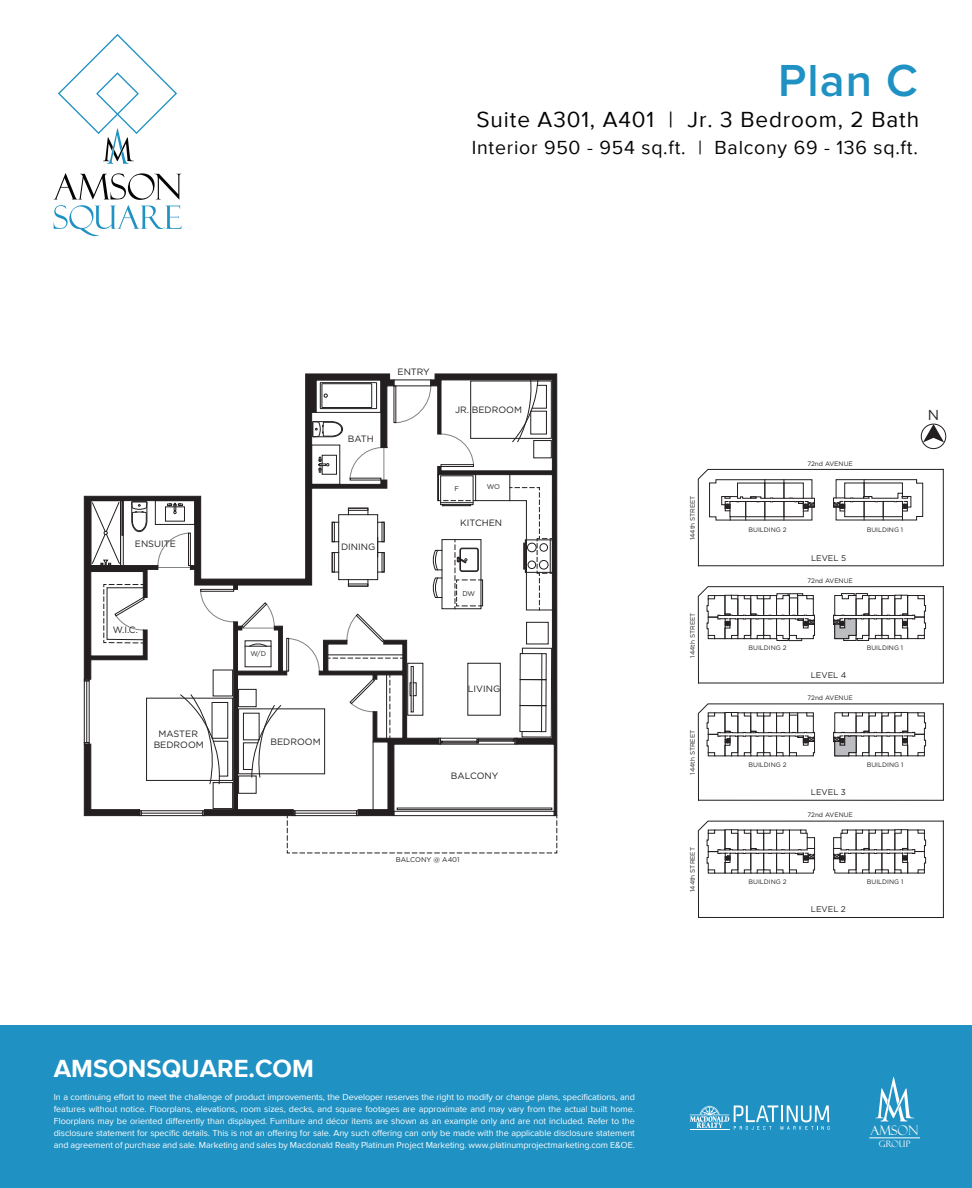
<style>
.page{position:relative;width:972px;height:1188px;background:#fff}
.page>*{position:absolute;margin:0;border:0;box-sizing:border-box;transform-origin:0 0}
.t1{font:600 46.5px "Proxima Nova";color:#1f91c2}
.t2{font:700 25.5px "Proxima Nova";color:#fff}
.t3{font:22.5px "Proxima Nova";letter-spacing:.04em;color:#040503}
.t4{font:19.5px "Proxima Nova";letter-spacing:.04em;color:#040503}
.t5{font:14.4px "Gotham";color:#231f20}
.t6{font:13.05px "Felix Titling";color:#fff}
.t7{font:9.15px/10.8px "Gotham";color:#231f20;text-align:center}
.t8{font:9px/12px "Proxima Nova";letter-spacing:-.005em;color:#fff;text-align:justify}
.t9{font:8.85px "Felix Titling";letter-spacing:.01em;color:#fff}
.t10{font:8.25px "Gotham";color:#231f20}
.t11{font:6.9px "Gotham";color:#231f20}
.t12{font:6.45px "Gotham";color:#231f20}
</style>
<div class="page">
<div style="left:146px;top:698px;width:87px;height:83px;border:1px solid #231f20"></div>
<div style="left:141px;top:810px;width:62px;height:6px;border:1px solid #231f20"></div>
<hr style="left:141px;top:813px;width:62px;height:1px;background:#231f20">
<div style="left:84px;top:680px;width:6px;height:63px;border:1px solid #231f20"></div>
<hr style="left:86px;top:681px;width:1px;height:62px;background:#231f20">
<svg style="left:158px;top:379px;width:400px;height:475px"></svg>
<svg style="left:84px;top:373px;width:311px;height:307px"></svg>
<svg style="left:84px;top:742px;width:58px;height:74px"></svg>
<svg style="left:430px;top:373px;width:128px;height:443px"></svg>
<svg style="left:698px;top:469px;width:246px;height:97px"></svg>
<svg style="left:698px;top:821px;width:246px;height:97px"></svg>
<svg style="left:698px;top:704px;width:246px;height:97px"></svg>
<svg style="left:698px;top:586px;width:246px;height:97px"></svg>
<svg style="left:923px;top:424px;width:21px;height:18px"></svg>
<div style="left:921px;top:424px;width:25px;height:25px;border:1px solid #231f20;border-radius:50%"></div>
<svg style="left:58px;top:34px;width:119px;height:130px"></svg>
<svg style="left:54px;top:173px;width:127px;height:63px"></svg>
<div style="left:0;top:1026px;width:972px;height:162px;background:#1f91c2"></div>
<svg style="left:690px;top:1105px;width:140px;height:25px"></svg>
<svg style="left:875px;top:1077px;width:39px;height:45px"></svg>
<hr style="left:869px;top:1138px;width:51px;height:1px;background:#fff">
<h1 class="t1" style="left:778px;top:46px;width:142px">Plan C</h1>
<h3 class="t3" style="left:477px;top:102px;width:444px">Suite A301, A401 | Jr. 3 Bedroom, 2 Bath</h3>
<h3 class="t4" style="left:472px;top:133px;width:448px">Interior 950 - 954 sq.ft. | Balcony 69 - 136 sq.ft.</h3>
<p class="t7" style="left:135px;top:538px;width:42px">ENSUITE</p>
<p class="t7" style="left:113px;top:624px;width:27px">W.I.C.</p>
<p class="t7" style="left:154px;top:728px;width:52px">MASTER<br>BEDROOM</p>
<p class="t7" style="left:348px;top:433px;width:27px">BATH</p>
<p class="t7" style="left:341px;top:542px;width:36px">DINING</p>
<p class="t11" style="left:250px;top:649px;width:17px">W/D</p>
<p class="t7" style="left:271px;top:736px;width:52px">BEDROOM</p>
<p class="t7" style="left:398px;top:367px;width:34px">ENTRY</p>
<p class="t7" style="left:455px;top:404px;width:68px">JR. BEDROOM</p>
<p class="t11" style="left:487px;top:482px;width:15px">WO</p>
<p class="t7" style="left:460px;top:517px;width:43px">KITCHEN</p>
<p class="t11" style="left:454px;top:484px;width:6px">F</p>
<p class="t11" style="left:462px;top:589px;width:14px">DW</p>
<p class="t7" style="left:468px;top:684px;width:34px">LIVING</p>
<p class="t7" style="left:451px;top:771px;width:49px">BALCONY</p>
<p class="t11" style="left:396px;top:855px;width:65px">BALCONY @ A401</p>
<p class="t12" style="left:688px;top:540px;width:46px;rotate:-90deg">144th STREET</p>
<p class="t12" style="left:688px;top:658px;width:46px;rotate:-90deg">144th STREET</p>
<p class="t12" style="left:688px;top:775px;width:46px;rotate:-90deg">144th STREET</p>
<p class="t12" style="left:688px;top:892px;width:46px;rotate:-90deg">144th STREET</p>
<p class="t12" style="left:807px;top:459px;width:47px">72nd AVENUE</p>
<p class="t12" style="left:749px;top:526px;width:40px">BUILDING 2</p>
<p class="t12" style="left:867px;top:526px;width:38px">BUILDING 1</p>
<p class="t10" style="left:811px;top:552px;width:37px">LEVEL 5</p>
<p class="t12" style="left:807px;top:577px;width:47px">72nd AVENUE</p>
<p class="t12" style="left:749px;top:643px;width:40px">BUILDING 2</p>
<p class="t12" style="left:867px;top:643px;width:38px">BUILDING 1</p>
<p class="t10" style="left:811px;top:670px;width:37px">LEVEL 4</p>
<p class="t12" style="left:807px;top:694px;width:47px">72nd AVENUE</p>
<p class="t12" style="left:749px;top:761px;width:40px">BUILDING 2</p>
<p class="t12" style="left:867px;top:761px;width:38px">BUILDING 1</p>
<p class="t10" style="left:811px;top:787px;width:37px">LEVEL 3</p>
<p class="t12" style="left:808px;top:811px;width:47px">72nd AVENUE</p>
<p class="t12" style="left:749px;top:878px;width:40px">BUILDING 2</p>
<p class="t12" style="left:867px;top:878px;width:38px">BUILDING 1</p>
<p class="t10" style="left:811px;top:904px;width:36px">LEVEL 2</p>
<h3 class="t5" style="left:928px;top:406px;width:13px">N</h3>
<h2 class="t2" style="left:54px;top:1049px;width:262px">AMSONSQUARE.COM</h2>
<p class="t8" style="left:54px;top:1090px;width:583px">In a continuing effort to meet the challenge of product improvements, the Developer reserves the right to modify or change plans, specifications, and features without notice. Floorplans, elevations, room sizes, decks, and square footages are approximate and may vary from the actual built home.<br>Floorplans may be oriented differently than displayed. Furniture and décor items are shown as an example only and are not included. Refer to the disclosure statement for specific details. This is not an offering for sale. Any such offering can only be made with the applicable disclosure statement and agreement of purchase and sale. Marketing and sales by Macdonald Realty Platinum Project Marketing. www.platinumprojectmarketing.com E&amp;OE.</p>
<h3 class="t6" style="left:871px;top:1123px;width:49px">AMSON</h3>
<p class="t9" style="left:879px;top:1139px;width:33px">GROUP</p>
</div>
